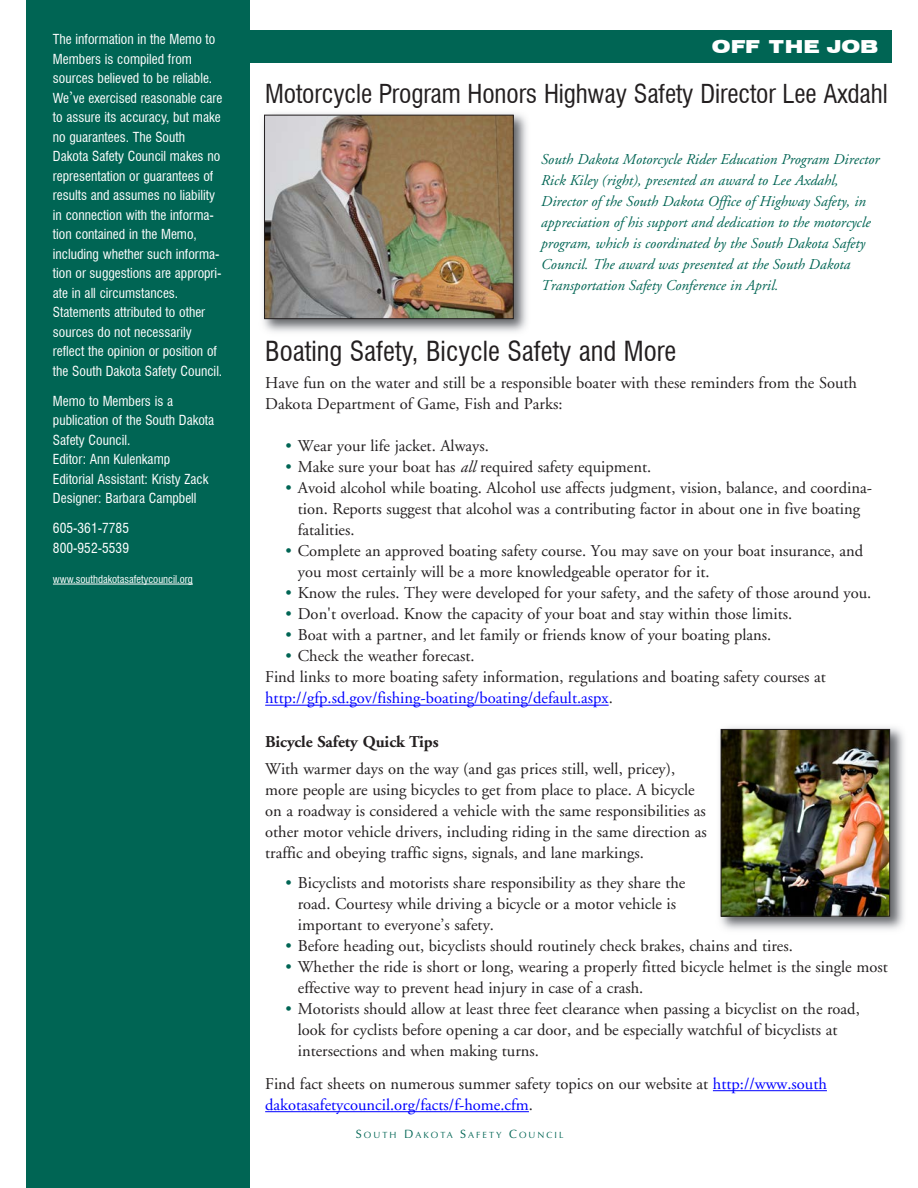
<style>
.page{position:relative;width:918px;height:1188px;background:#fff}
.page>*{position:absolute;margin:0;border:0;box-sizing:border-box;transform-origin:0 0}
.t1{font:27px "Swis 721 Cn BT";color:#231f20}
.t2{font:25.5px "Swis 721 Cn BT";letter-spacing:-.005em;color:#231f20}
.t3{font:900 expanded 18px "Swiss 721 BT";color:#fff}
.t4{font:16.5px/21px "Adobe Garamond";color:#231f20}
.t5{font:700 16.5px "Adobe Garamond";color:#231f20}
.t6{font:italic 15px/21px "Adobe Garamond";color:#006554}
.t7{font:13.5px/19.5px "Swis 721 Cn BT";color:#fff}
.t8{font:10.5px "Swis 721 Cn BT";color:#fff}
.t9{font:9px "Optima";letter-spacing:.22em;color:#006554}
.s1{font-family:"Adobe Garamond";font-size:16.5px}
.s2{color:#006554}
.s3{font-style:italic}
.s4{color:#00f}
.s5{font-size:12px}
</style>
<div class="page">
<div style="left:60px;top:31px;width:832px;height:32px;background:#006554"></div>
<div style="left:26px;top:0;width:224px;height:1188px;background:#006554"></div>
<hr style="left:53px;top:584px;width:140px;height:1px;background:#fff">
<img style="left:263px;top:113px;width:264px;height:219px">
<img style="left:266px;top:117px;width:246px;height:200px">
<div style="left:264px;top:115px;width:250px;height:204px;border:1px solid #231f20"></div>
<hr style="left:265px;top:705px;width:344px;height:1px;background:#00f">
<hr style="left:713px;top:1090px;width:114px;height:1px;background:#00f">
<hr style="left:265px;top:1111px;width:264px;height:1px;background:#00f">
<img style="left:720px;top:727px;width:184px;height:203px">
<img style="left:723px;top:731px;width:165px;height:184px">
<div style="left:721px;top:729px;width:169px;height:188px;border:1px solid #231f20"></div>
<p class="t7" style="left:53px;top:30px;width:164px">The information in the Memo to</p>
<p class="t7" style="left:53px;top:49px;width:171px">Members is compiled from sources believed to be reliable.<br>We<span class="s1">’</span>ve exercised reasonable care to assure its accuracy, but make no guarantees. The South<br>Dakota Safety Council makes no representation or guarantees of results and assumes no liability in connection with the informa&shy;tion contained in the Memo, including whether such informa&shy;tion or suggestions are appropri&shy;ate in all circumstances.<br>Statements attributed to other sources do not necessarily reflect the opinion or position of the South Dakota Safety Council.</p>
<p class="t7" style="left:53px;top:391px;width:163px">Memo to Members is a publication of the South Dakota<br>Safety Council.<br>Editor: Ann Kulenkamp<br>Editorial Assistant: Kristy Zack<br>Designer: Barbara Campbell</p>
<p class="t7" style="left:53px;top:519px;width:78px">605-361-7785<br>800-952-5539</p>
<p class="t8" style="left:53px;top:573px;width:142px">www.southdakotasafetycouncil.org</p>
<p class="t3" style="left:712px;top:36px;width:168px">OFF THE JOB</p>
<h2 class="t2" style="left:265px;top:79px;width:624px">Motorcycle Program Honors Highway Safety Director Lee Axdahl</h2>
<p class="t6" style="left:541px;top:150px;width:340px">South Dakota Motorcycle Rider Education Program Director Rick Kiley (right), presented an award to Lee Axdahl, Director of the South Dakota Office of Highway Safety, in appreciation of his support and dedication to the motorcycle program, which is coordinated by the South Dakota Safety Council. The award was presented at the South Dakota Transportation Safety Conference in April.</p>
<h1 class="t1" style="left:265px;top:335px;width:413px">Boating Safety, Bicycle Safety and More</h1>
<p class="t4" style="left:265px;top:373px;width:593px">Have fun on the water and still be a responsible boater with these reminders from the South<br>Dakota Department of Game, Fish and Parks:</p>
<p class="t4" style="left:285px;top:436px;width:205px"><span class="s2">•</span> Wear your life jacket. Always.</p>
<p class="t4" style="left:285px;top:457px;width:367px"><span class="s2">•</span> Make sure your boat has <span class="s3">all</span> required safety equipment.</p>
<p class="t4" style="left:298px;top:478px;width:576px;text-indent:-12px"><span class="s2">•</span> Avoid alcohol while boating. Alcohol use affects judgment, vision, balance, and coordina&shy;tion. Reports suggest that alcohol was a contributing factor in about one in five boating fatalities.</p>
<p class="t4" style="left:298px;top:541px;width:567px;text-indent:-12px"><span class="s2">•</span> Complete an approved boating safety course. You may save on your boat insurance, and you most certainly will be a more knowledgeable operator for it.</p>
<p class="t4" style="left:285px;top:583px;width:588px"><span class="s2">•</span> Know the rules. They were developed for your safety, and the safety of those around you.</p>
<p class="t4" style="left:285px;top:604px;width:508px"><span class="s2">•</span> Don't overload. Know the capacity of your boat and stay within those limits.</p>
<p class="t4" style="left:285px;top:625px;width:488px"><span class="s2">•</span> Boat with a partner, and let family or friends know of your boating plans.</p>
<p class="t4" style="left:265px;top:646px;width:562px;text-indent:20px"><span class="s2">•</span> Check the weather forecast.<br>Find links to more boating safety information, regulations and boating safety courses at <span class="s4">http://gfp.sd.gov/fishing-boating/boating/default.aspx</span>.</p>
<p class="t5" style="left:265px;top:735px;width:175px">Bicycle Safety Quick Tips</p>
<p class="t4" style="left:265px;top:759px;width:443px">With warmer days on the way (and gas prices still, well, pricey), more people are using bicycles to get from place to place. A bicycle on a roadway is considered a vehicle with the same responsibilities as other motor vehicle drivers, including riding in the same direction as traffic and obeying traffic signs, signals, and lane markings.</p>
<p class="t4" style="left:298px;top:873px;width:389px;text-indent:-12px"><span class="s2">•</span> Bicyclists and motorists share responsibility as they share the road. Courtesy while driving a bicycle or a motor vehicle is important to everyone’s safety.</p>
<p class="t4" style="left:285px;top:936px;width:509px"><span class="s2">•</span> Before heading out, bicyclists should routinely check brakes, chains and tires.</p>
<p class="t4" style="left:298px;top:957px;width:591px;text-indent:-12px"><span class="s2">•</span> Whether the ride is short or long, wearing a properly fitted bicycle helmet is the single most effective way to prevent head injury in case of a crash.</p>
<p class="t4" style="left:298px;top:999px;width:564px;text-indent:-12px"><span class="s2">•</span> Motorists should allow at least three feet clearance when passing a bicyclist on the road, look for cyclists before opening a car door, and be especially watchful of bicyclists at intersections and when making turns.</p>
<p class="t4" style="left:265px;top:1074px;width:563px">Find fact sheets on numerous summer safety topics on our website at <span class="s4">http://www.south dakotasafetycouncil.org/facts/f-home.cfm</span>.</p>
<p class="t9" style="left:356px;top:1132px;width:209px"><span class="s5">S</span>OUTH <span class="s5">D</span>AKOTA <span class="s5">S</span>AFETY <span class="s5">C</span>OUNCIL</p>
</div>
